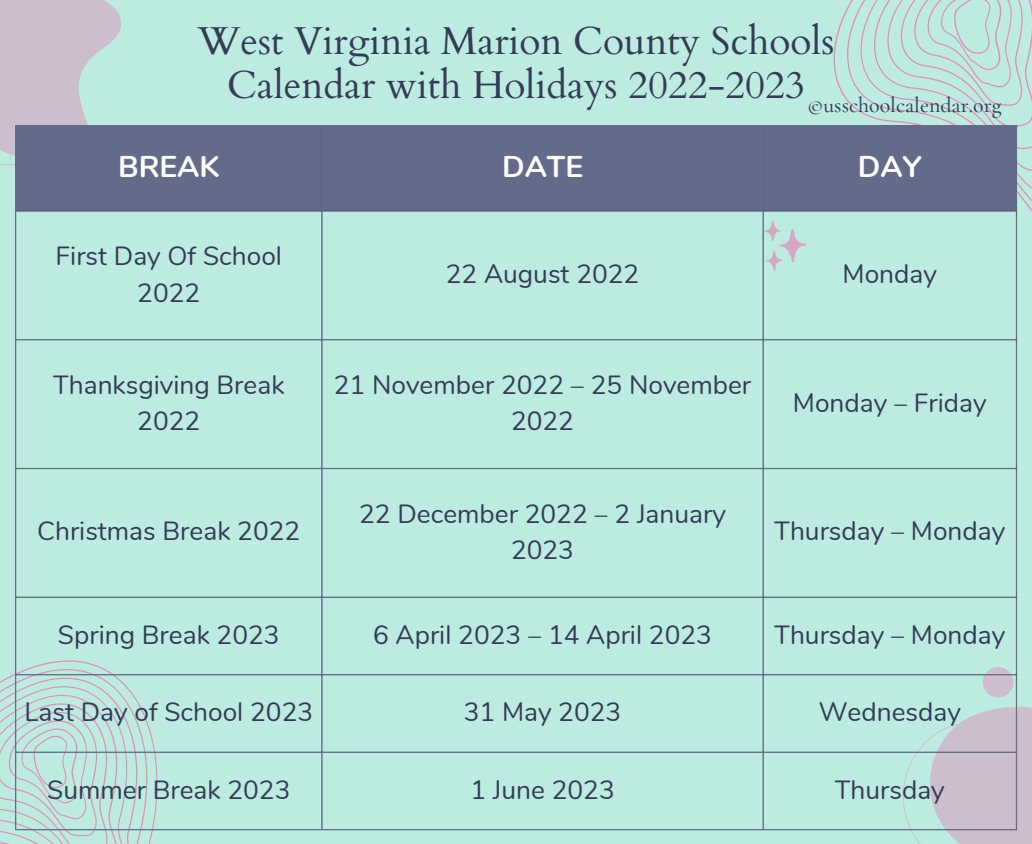
<style>
.page{position:relative;width:1032px;height:844px;background:#fff}
.page>*{position:absolute;margin:0;border:0;box-sizing:border-box;transform-origin:0 0}
.t1{font:38.88px/44px "Cardo";color:#353b57}
.t2{font:700 30px "Nunito";color:#fff}
.t3{font:26.25px/36.5px "Nunito";color:#353b57;text-align:center}
</style>
<div class="page">
<div style="left:0;top:0;width:1031px;height:844px;background:#bcece0"></div>
<svg style="left:0;top:649px;width:182px;height:195px"></svg>
<svg style="left:833px;top:0;width:198px;height:265px"></svg>
<svg style="left:868px;top:658px;width:163px;height:186px"></svg>
<svg style="left:0;top:0;width:122px;height:166px"></svg>
<div style="left:16px;top:126px;width:999px;height:84px;background:#646a89"></div>
<hr style="left:15px;top:126px;width:1px;height:703px;background:#646a89">
<hr style="left:321px;top:126px;width:1px;height:703px;background:#646a89">
<hr style="left:762px;top:126px;width:1px;height:703px;background:#646a89">
<hr style="left:1015px;top:126px;width:1px;height:703px;background:#646a89">
<hr style="left:15px;top:125px;width:1001px;height:1px;background:#646a89">
<hr style="left:15px;top:210px;width:1001px;height:2px;background:#646a89">
<hr style="left:15px;top:339px;width:1001px;height:1px;background:#646a89">
<hr style="left:15px;top:468px;width:1001px;height:1px;background:#646a89">
<hr style="left:15px;top:596px;width:1001px;height:2px;background:#646a89">
<hr style="left:15px;top:674px;width:1001px;height:1px;background:#646a89">
<hr style="left:15px;top:751px;width:1001px;height:2px;background:#646a89">
<hr style="left:15px;top:829px;width:1001px;height:1px;background:#646a89">
<svg style="left:763px;top:220px;width:43px;height:51px"></svg>
<h1 class="t1" style="left:227px;top:20px;width:775px;text-indent:-30px">West Virginia Marion County Schools<br>Calendar with Holidays 2022-2023<sub>©usschoolcalendar.org</sub></h1>
<p class="t2" style="left:118px;top:147px;width:103px">BREAK</p>
<p class="t2" style="left:502px;top:147px;width:82px">DATE</p>
<p class="t2" style="left:857px;top:147px;width:65px">DAY</p>
<p class="t3" style="left:56px;top:238px;width:228px">First Day Of School<br>2022</p>
<p class="t3" style="left:445px;top:256px;width:195px">22 August 2022</p>
<p class="t3" style="left:842px;top:256px;width:96px">Monday</p>
<p class="t3" style="left:53px;top:367px;width:233px">Thanksgiving Break<br>2022</p>
<p class="t3" style="left:334px;top:367px;width:419px">21 November 2022 – 25 November<br>2022</p>
<p class="t3" style="left:792px;top:385px;width:195px">Monday – Friday</p>
<p class="t3" style="left:37px;top:513px;width:264px">Christmas Break 2022</p>
<p class="t3" style="left:359px;top:496px;width:368px">22 December 2022 – 2 January<br>2023</p>
<p class="t3" style="left:774px;top:513px;width:232px">Thursday – Monday</p>
<p class="t3" style="left:58px;top:617px;width:223px">Spring Break 2023</p>
<p class="t3" style="left:373px;top:617px;width:340px">6 April 2023 – 14 April 2023</p>
<p class="t3" style="left:774px;top:617px;width:232px">Thursday – Monday</p>
<p class="t3" style="left:24px;top:694px;width:290px">Last Day of School 2023</p>
<p class="t3" style="left:463px;top:694px;width:159px">31 May 2023</p>
<p class="t3" style="left:818px;top:694px;width:144px">Wednesday</p>
<p class="t3" style="left:47px;top:772px;width:245px">Summer Break 2023</p>
<p class="t3" style="left:470px;top:772px;width:146px">1 June 2023</p>
<p class="t3" style="left:834px;top:772px;width:111px">Thursday</p>
</div>
